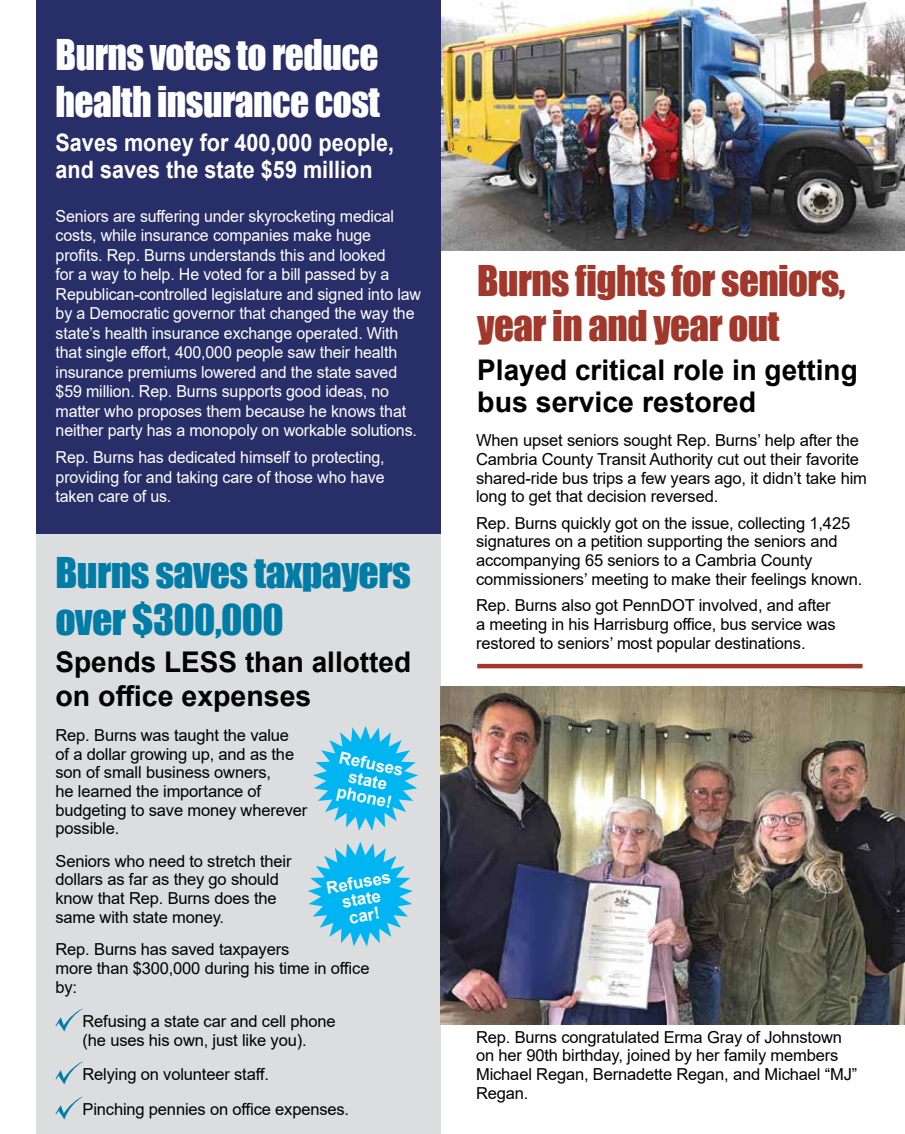
<style>
.page{position:relative;width:905px;height:1134px;background:#fff}
.page>*{position:absolute;margin:0;border:0;box-sizing:border-box;transform-origin:0 0}
.t1{font:39px/45px "Impact";letter-spacing:-.015em;color:#a1382b}
.t2{font:39px/46.8px "Impact";letter-spacing:-.015em;color:#fff;scale:.96 1}
.t3{font:39px/46.8px "Impact";letter-spacing:-.015em;color:#007ca6}
.t4{font:700 28.5px/31.5px "Arial";color:#000}
.t5{font:700 24px/27px "Arial";color:#fff;scale:.9 1}
.t6{font:700 16.8px/16.8px "Arial";color:#fff;text-align:center}
.t7{font:16.5px/18.8px "Arial";letter-spacing:-.01em;color:#000}
.t8{font:16.5px/19.5px "Arial";letter-spacing:-.01em;color:#fff}
</style>
<div class="page">
<div style="left:36px;top:524px;width:405px;height:610px;background:#dcddde"></div>
<img style="left:441px;top:0;width:463px;height:250px">
<hr style="left:0;top:541px;width:1px;height:72px;background:#282e68">
<div style="left:36px;top:0;width:405px;height:533px;background:#282e68"></div>
<img style="left:441px;top:686px;width:463px;height:339px">
<img style="left:56px;top:1009px;width:27px;height:23px">
<img style="left:56px;top:1062px;width:27px;height:23px">
<img style="left:56px;top:1096px;width:27px;height:23px">
<svg style="left:308px;top:842px;width:105px;height:105px"></svg>
<svg style="left:313px;top:726px;width:105px;height:105px"></svg>
<hr style="left:477px;top:664px;width:385px;height:4px;background:#a1382b">
<h1 class="t2" style="left:56px;top:30px;width:339px">Burns votes to reduce health insurance cost</h1>
<h3 class="t5" style="left:56px;top:130px;width:378px">Saves money for 400,000 people, and saves the state $59 million</h3>
<p class="t8" style="left:56px;top:206px;width:367px">Seniors are suffering under skyrocketing medical costs, while insurance companies make huge profits. Rep. Burns understands this and looked<br>for a way to help. He voted for a bill passed by a Republican-controlled legislature and signed into law by a Democratic governor that changed the way the state’s health insurance exchange operated. With that single effort, 400,000 people saw their health insurance premiums lowered and the state saved $59 million. Rep. Burns supports good ideas, no matter who proposes them because he knows that neither party has a monopoly on workable solutions.</p>
<p class="t8" style="left:56px;top:448px;width:330px;text-align:justify">Rep. Burns has dedicated himself to protecting, providing for and taking care of those who have taken care of us.</p>
<h1 class="t3" style="left:56px;top:548px;width:357px">Burns saves taxpayers over $300,000</h1>
<h2 class="t4" style="left:56px;top:645px;width:357px;line-height:34.2px">Spends LESS than allotted on office expenses</h2>
<p class="t7" style="left:56px;top:725px;width:253px">Rep. Burns was taught the value<br>of a dollar growing up, and as the son of small business owners,<br>he learned the importance of budgeting to save money wherever possible.</p>
<p class="t7" style="left:56px;top:851px;width:237px">Seniors who need to stretch their dollars as far as they go should know that Rep. Burns does the same with state money.</p>
<p class="t7" style="left:56px;top:940px;width:315px">Rep. Burns has saved taxpayers<br>more than $300,000 during his time in office by:</p>
<p class="t7" style="left:83px;top:1012px;width:255px">Refusing a state car and cell phone (he uses his own, just like you).</p>
<p class="t7" style="left:83px;top:1057px;width:268px;line-height:34.3px">Relying on volunteer staff.<br>Pinching pennies on office expenses.</p>
<p class="t6" style="left:341px;top:749px;width:67px;rotate:12deg">Refuses state phone!</p>
<p class="t6" style="left:325px;top:880px;width:67px;rotate:-10deg">Refuses state car!</p>
<h1 class="t1" style="left:477px;top:258px;width:369px">Burns fights for seniors, year in and year out</h1>
<h2 class="t4" style="left:477px;top:355px;width:382px">Played critical role in getting bus service restored</h2>
<p class="t7" style="left:476px;top:431px;width:392px">When upset seniors sought Rep. Burns’ help after the Cambria County Transit Authority cut out their favorite shared-ride bus trips a few years ago, it didn’t take him long to get that decision reversed.</p>
<p class="t7" style="left:476px;top:513px;width:388px">Rep. Burns quickly got on the issue, collecting 1,425 signatures on a petition supporting the seniors and accompanying 65 seniors to a Cambria County commissioners’ meeting to make their feelings known.</p>
<p class="t7" style="left:476px;top:596px;width:361px">Rep. Burns also got PennDOT involved, and after a meeting in his Harrisburg office, bus service was restored to seniors’ most popular destinations.</p>
<p class="t7" style="left:476px;top:1027px;width:382px">Rep. Burns congratulated Erma Gray of Johnstown on her 90th birthday, joined by her family members Michael Regan, Bernadette Regan, and Michael “MJ” Regan.</p>
</div>
